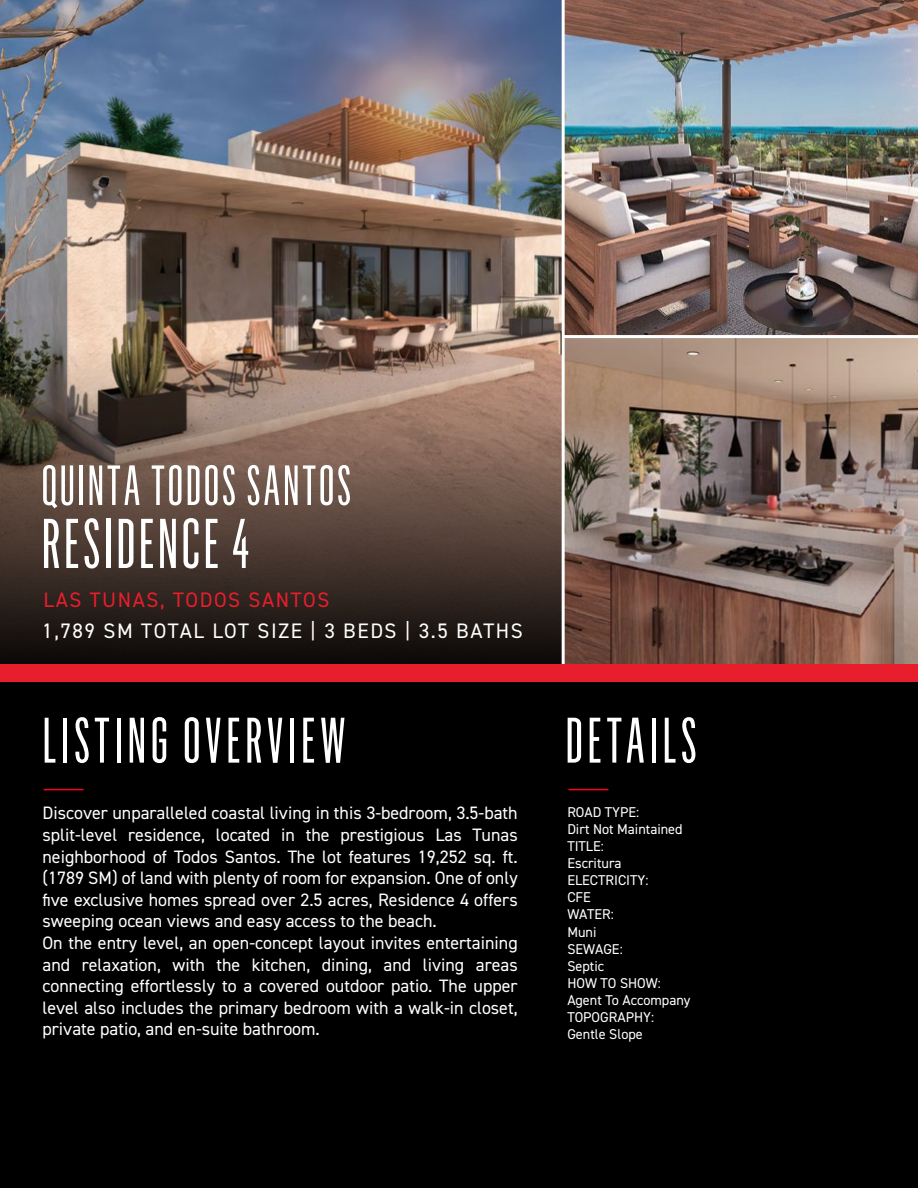
<style>
.page{position:relative;width:918px;height:1188px;background:#fff}
.page>*{position:absolute;margin:0;border:0;box-sizing:border-box;transform-origin:0 0}
.t1{font:69px "Flama Ultracondensed Basic";letter-spacing:.05em;color:#fff}
.t2{font:63px "Flama Ultracondensed Basic";letter-spacing:.075em;color:#fff}
.t3{font:55.5px "Flama Ultracondensed Basic";letter-spacing:.05em;color:#fff}
.t4{font:21px "DIN2014";letter-spacing:.075em;color:#fff}
.t5{font:21px "DIN2014";letter-spacing:.075em;color:#e81e2c}
.t6{font:18px/21.6px "DIN2014";color:#fff}
.t7{font:14.25px/17.1px "DIN2014";color:#fff}
</style>
<div class="page">
<img style="left:0;top:0;width:562px;height:346px">
<div style="left:0;top:682px;width:918px;height:506px;background:#000"></div>
<hr style="left:44px;top:789px;width:40px;height:1px;background:#fa001c">
<hr style="left:569px;top:789px;width:39px;height:1px;background:#fa001c">
<img style="left:565px;top:338px;width:353px;height:327px">
<img style="left:565px;top:0;width:353px;height:335px">
<svg style="left:0;top:346px;width:562px;height:319px;background:#5c493f"></svg>
<div style="left:0;top:665px;width:918px;height:17px;background:#e81e2c"></div>
<h3 class="t3" style="left:42px;top:452px;width:311px">QUINTA TODOS SANTOS</h3>
<h1 class="t1" style="left:42px;top:502px;width:209px">RESIDENCE 4</h1>
<p class="t5" style="left:43px;top:587px;width:288px">LAS TUNAS, TODOS SANTOS</p>
<p class="t4" style="left:42px;top:618px;width:482px">1,789 SM TOTAL LOT SIZE | 3 BEDS | 3.5 BATHS</p>
<h2 class="t2" style="left:43px;top:702px;width:305px">LISTING OVERVIEW</h2>
<h2 class="t2" style="left:565px;top:702px;width:133px">DETAILS</h2>
<p class="t6" style="left:43px;top:802px;width:477px">Discover unparalleled coastal living in this 3-bedroom, 3.5-bath split-level residence, located in the prestigious Las Tunas neighborhood of Todos Santos. The lot features 19,252 sq. ft. (1789 SM) of land with plenty of room for expansion. One of only five exclusive homes spread over 2.5 acres, Residence 4 offers sweeping ocean views and easy access to the beach.<br>On the entry level, an open-concept layout invites entertaining and relaxation, with the kitchen, dining, and living areas connecting effortlessly to a covered outdoor patio. The upper level also includes the primary bedroom with a walk-in closet, private patio, and en-suite bathroom.</p>
<p class="t7" style="left:567px;top:803px;width:125px">ROAD TYPE:<br>Dirt Not Maintained<br>TITLE:<br>Escritura<br>ELECTRICITY:<br>CFE<br>WATER:<br>Muni<br>SEWAGE:<br>Septic<br>HOW TO SHOW:<br>Agent To Accompany<br>TOPOGRAPHY:<br>Gentle Slope</p>
</div>
